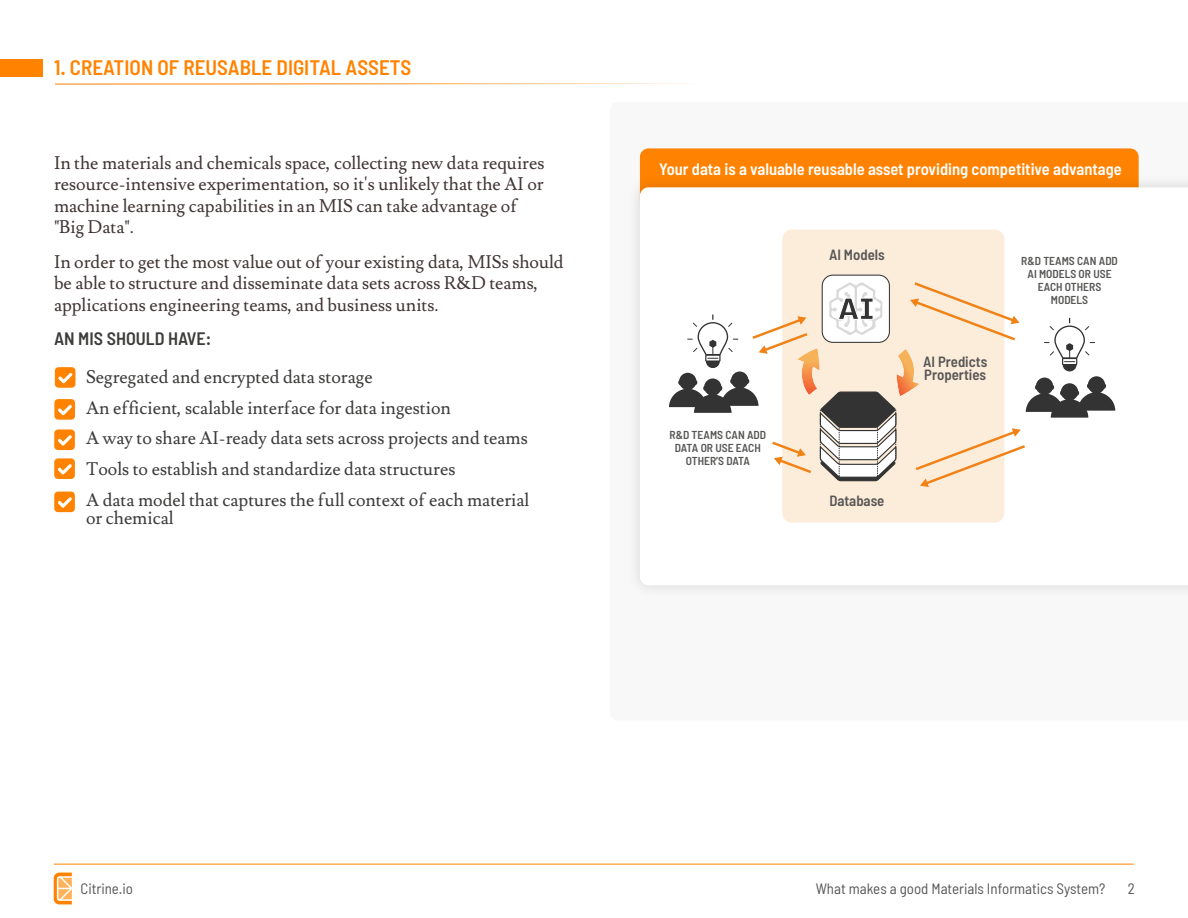
<style>
.page{position:relative;width:1188px;height:918px;background:#fff}
.page>*{position:absolute;margin:0;border:0;box-sizing:border-box;transform-origin:0 0}
.t1{font:600 semi-condensed 21px "Barlow";color:#ff8300}
.t2{font:18px/21.6px "Lusitana";color:#433636}
.t3{font:18px/30.8px "Lusitana";color:#3c3c3b}
.t4{font:600 semi-condensed 18px "Barlow";color:#3c3c3b}
.t5{font:600 semi-condensed 16.5px "Barlow";color:#fff}
.t6{font:semi-condensed 15px "Barlow";color:#575756}
.t7{font:600 semi-condensed 14.85px/13.2px "Barlow";color:#575756}
.t8{font:600 semi-condensed 11.55px/13.2px "Barlow";color:#575756;text-align:center}
</style>
<div class="page">
<svg style="left:54px;top:873px;width:18px;height:31px"></svg>
<hr style="left:54px;top:864px;width:1080px;height:1px;background:#ff8200">
<svg style="left:55px;top:83px;width:633px;height:1px"></svg>
<div style="left:0;top:59px;width:43px;height:17px;background:#ff8300"></div>
<svg style="left:55px;top:367px;width:20px;height:21px"></svg>
<svg style="left:54px;top:399px;width:21px;height:21px"></svg>
<svg style="left:54px;top:429px;width:21px;height:21px"></svg>
<svg style="left:54px;top:458px;width:21px;height:21px"></svg>
<svg style="left:54px;top:492px;width:21px;height:20px"></svg>
<div style="left:640px;top:148px;width:499px;height:61px;background:#ff8300;border-radius:9px"></div>
<div style="left:626px;top:173px;width:562px;height:426px;background:#000;opacity:.14"></div>
<svg style="left:640px;top:187px;width:548px;height:398px"></svg>
<div style="left:782px;top:230px;width:222px;height:293px;background:#fcecda;border-radius:10px"></div>
<div style="left:822px;top:275px;width:67px;height:67px;background:#fff;border-radius:11px"></div>
<div style="left:822px;top:275px;width:68px;height:68px;border:1px solid #333;border-radius:11px"></div>
<svg style="left:669px;top:281px;width:446px;height:206px"></svg>
<p class="t1" style="left:54px;top:60px;width:359px">1. CREATION OF REUSABLE DIGITAL ASSETS</p>
<p class="t2" style="left:54px;top:153px;width:492px">In the materials and chemicals space, collecting new data requires resource-intensive experimentation, so it's unlikely that the AI or machine learning capabilities in an MIS can take advantage of "Big Data".</p>
<p class="t2" style="left:54px;top:252px;width:511px">In order to get the most value out of your existing data, MISs should be able to structure and disseminate data sets across R&amp;D teams, applications engineering teams, and business units.</p>
<p class="t4" style="left:54px;top:332px;width:159px">AN MIS SHOULD HAVE:</p>
<p class="t3" style="left:86px;top:363px;width:445px">Segregated and encrypted data storage<br>An efficient, scalable interface for data ingestion<br>A way to share AI-ready data sets across projects and teams Tools to establish and standardize data structures<br>A data model that captures the full context of each material</p>
<p class="t3" style="left:86px;top:504px;width:89px">or chemical</p>
<p class="t5" style="left:659px;top:163px;width:464px">Your data is a valuable reusable asset providing competitive advantage</p>
<p class="t8" style="left:670px;top:429px;width:98px">R&amp;D TEAMS CAN ADD<br>DATA OR USE EACH<br>OTHER’S DATA</p>
<p class="t7" style="left:829px;top:250px;width:57px">AI Models</p>
<p class="t7" style="left:923px;top:356px;width:66px">AI Predicts<br>Properties</p>
<p class="t8" style="left:1021px;top:255px;width:98px">R&amp;D TEAMS CAN ADD<br>AI MODELS OR USE<br>EACH OTHERS<br>MODELS</p>
<p class="t7" style="left:829px;top:495px;width:57px">Database</p>
<p class="t6" style="left:80px;top:884px;width:54px">Citrine.io</p>
<p class="t6" style="left:816px;top:883px;width:291px">What makes a good Materials Informatics System?</p>
<p class="t6" style="left:1128px;top:883px;width:9px">2</p>
</div>
